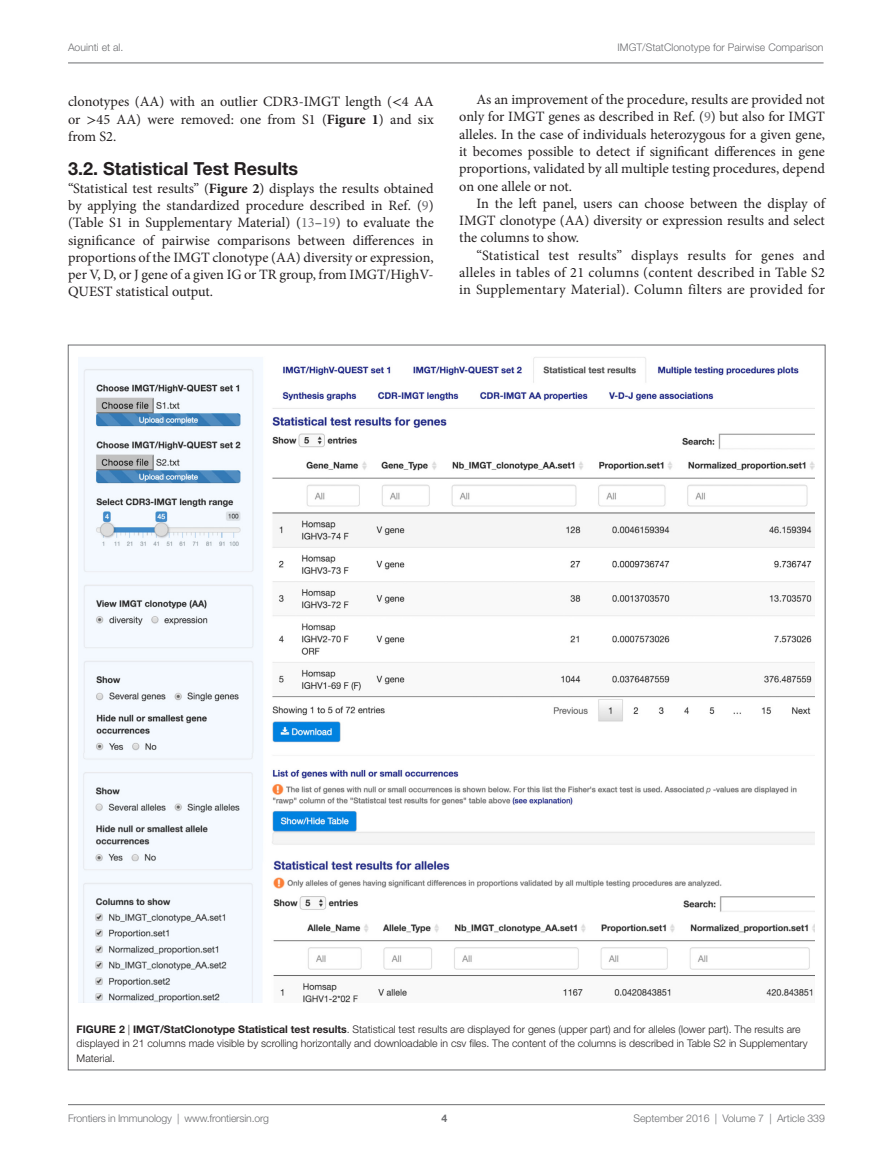
<style>
.page{position:relative;width:893px;height:1170px;background:#fff}
.page>*{position:absolute;margin:0;border:0;box-sizing:border-box;transform-origin:0 0}
.t1{font:700 18px "Helvetica Neue LT Std";color:#231f20}
.t2{font:14.25px/17.2px "Minion Pro";color:#231f20;text-align:justify}
.t3{font:300 10.5px/14.2px "Helvetica Neue LT Std";color:#231f20}
.t4{font:300 10.5px "Helvetica Neue LT Std";color:#6c6d70}
.t5{font:700 10.5px "Helvetica Neue LT Std";color:#6c6d70}
.s1{font-family:"STIX General"}
.s2{font-weight:700}
.s3{color:#6c6d70}
</style>
<div class="page">
<img style="left:79px;top:357px;width:735px;height:645px">
<hr style="left:68px;top:63px;width:756px;height:1px;background:#6c6d70">
<hr style="left:68px;top:1104px;width:757px;height:1px;background:#6c6d70">
<p class="t4" style="left:68px;top:41px;width:57px">Aouinti et al.</p>
<p class="t4" style="left:618px;top:41px;width:207px">IMGT/StatClonotype for Pairwise Comparison</p>
<p class="t2" style="left:68px;top:93px;width:367px">clonotypes (AA) with an outlier CDR3-IMGT length (<span class="s1">&lt;</span>4 AA or <span class="s1">&gt;</span>45 AA) were removed: one from S1 (<span class="s2">Figure 1</span>) and six from S2.</p>
<p class="t1" style="left:68px;top:158px;width:231px">3.2. Statistical Test Results</p>
<p class="t2" style="left:68px;top:179px;width:367px">“Statistical test results” (<span class="s2">Figure 2</span>) displays the results obtained by applying the standardized procedure described in Ref. (<span class="s3">9</span>) (Table S1 in Supplementary Material) (<span class="s3">13</span>–<span class="s3">19</span>) to evaluate the significance of pairwise comparisons between differences in proportions of the IMGT clonotype (AA) diversity or expression, per V, D, or J gene of a given IG or TR group, from IMGT/HighV-QUEST statistical output.</p>
<p class="t2" style="left:459px;top:91px;width:367px;text-indent:17px">As an improvement of the procedure, results are provided not only for IMGT genes as described in Ref. (<span class="s3">9</span>) but also for IMGT alleles. In the case of individuals heterozygous for a given gene, it becomes possible to detect if significant differences in gene proportions, validated by all multiple testing procedures, depend on one allele or not.</p>
<p class="t2" style="left:459px;top:195px;width:367px;text-indent:17px">In the left panel, users can choose between the display of IMGT clonotype (AA) diversity or expression results and select the columns to show.</p>
<p class="t2" style="left:459px;top:246px;width:367px;text-indent:17px">“Statistical test results” displays results for genes and alleles in tables of 21 columns (content described in Table S2 in Supplementary Material). Column filters are provided for</p>
<p class="t3" style="left:77px;top:1021px;width:733px"><span class="s2">FIGURE 2</span> | <span class="s2">IMGT/StatClonotype Statistical test results</span>. Statistical test results are displayed for genes (upper part) and for alleles (lower part). The results are displayed in 21 columns made visible by scrolling horizontally and downloadable in csv files. The content of the columns is described in Table S2 in Supplementary<br>Material.</p>
<p class="t4" style="left:68px;top:1111px;width:203px">Frontiers in Immunology | www.frontiersin.org</p>
<p class="t4" style="left:633px;top:1111px;width:193px">September 2016 | Volume 7 | Article 339</p>
<p class="t5" style="left:441px;top:1111px;width:7px">4</p>
</div>
